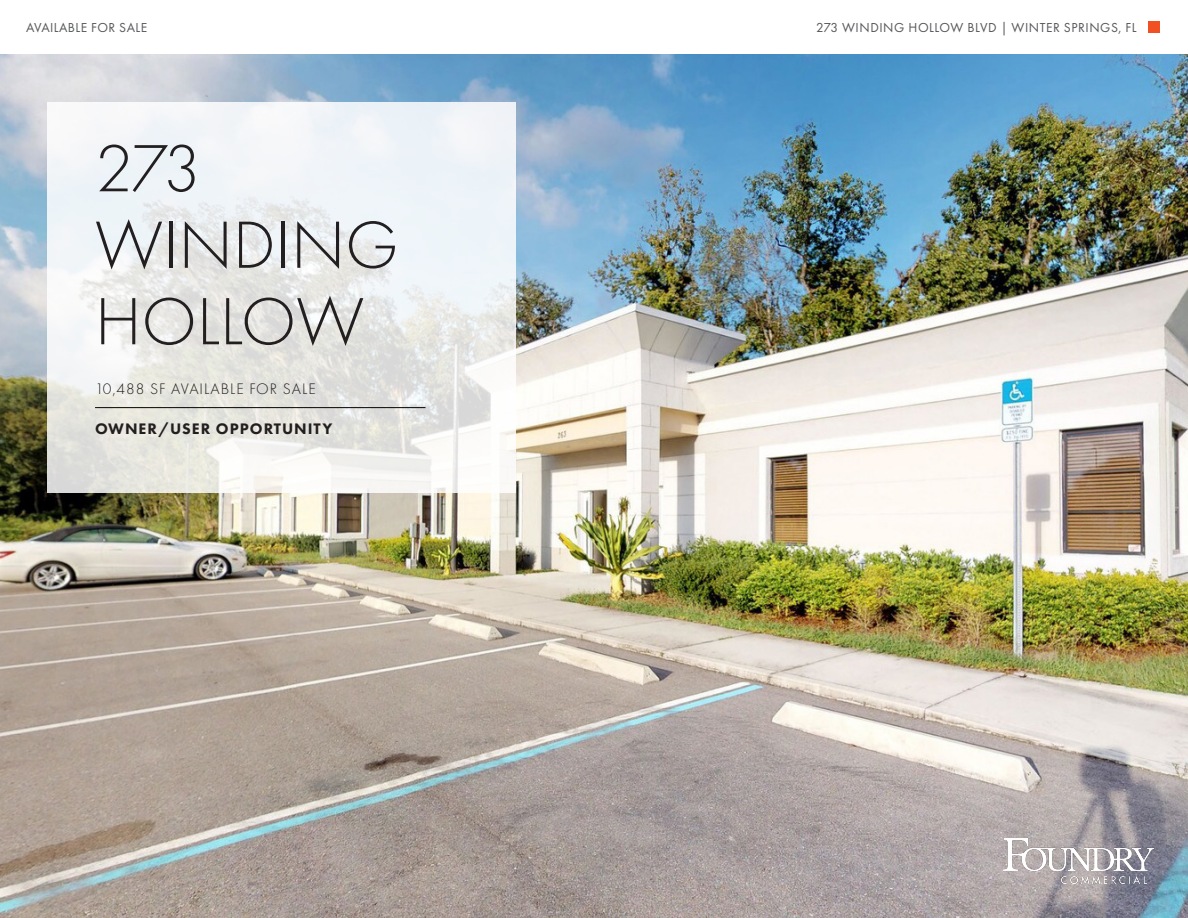
<style>
.page{position:relative;width:1188px;height:918px;background:#fff}
.page>*{position:absolute;margin:0;border:0;box-sizing:border-box;transform-origin:0 0}
.t1{font:300 69.15px/76.5px "Futura PT";color:#231f20}
.t2{font:300 15.75px "Futura PT";letter-spacing:.06em;color:#231f20}
.t3{font:800 15.75px "Futura PT";letter-spacing:.06em;color:#231f20}
.t4{font:13.5px "Futura PT";letter-spacing:.04em;color:#555659}
.t5{font:13.5px "Futura PT";letter-spacing:.03em;color:#57585a}
</style>
<div class="page">
<div style="left:1148px;top:21px;width:12px;height:12px;background:#f15122"></div>
<img style="left:0;top:54px;width:1188px;height:864px">
<svg style="left:48px;top:102px;width:468px;height:391px"></svg>
<hr style="left:95px;top:407px;width:331px;height:1px;background:#040503">
<img style="left:1004px;top:838px;width:150px;height:46px">
<p class="t5" style="left:26px;top:19px;width:123px">AVAILABLE FOR SALE</p>
<p class="t4" style="left:816px;top:19px;width:322px">273 WINDING HOLLOW BLVD | WINTER SPRINGS, FL</p>
<p class="t1" style="left:95px;top:131px;width:305px">273<br>WINDING<br>HOLLOW</p>
<p class="t2" style="left:95px;top:379px;width:222px">10,488 SF AVAILABLE FOR SALE</p>
<p class="t3" style="left:95px;top:419px;width:239px">OWNER/USER OPPORTUNITY</p>
</div>
